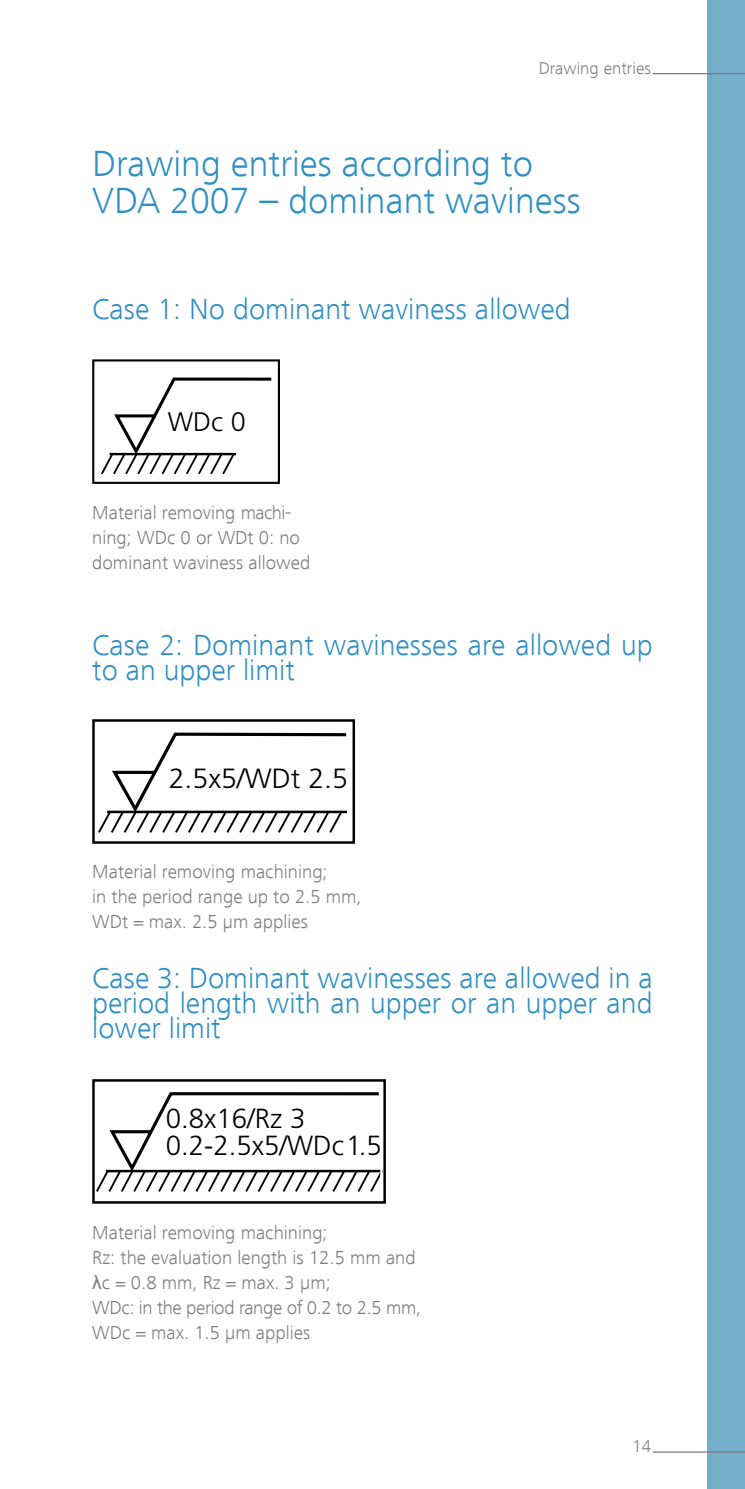
<style>
.page{position:relative;width:745px;height:1489px;background:#fff}
.page>*{position:absolute;margin:0;border:0;box-sizing:border-box;transform-origin:0 0}
.t1{font:300 37.5px/37.5px "Frutiger Next LT";color:#308fc2}
.t2{font:300 30px/25px "Frutiger Next LT";color:#308fc2}
.t3{font:300 27.75px "Frutiger LT";color:#000}
.t4{font:300 27.5px/27.5px "Frutiger LT";color:#000}
.t5{font:300 26.75px "Frutiger LT";color:#000}
.t6{font:300 19.5px/25px "Frutiger Next LT";color:#7b7c7f}
.t7{font:300 17.5px "Frutiger Next LT";color:#7b7c7f}
.s1{font-family:"Arial";font-weight:400}
</style>
<div class="page">
<div style="left:707px;top:0;width:37px;height:1488px;background:#72aec8"></div>
<hr style="left:652px;top:73px;width:92px;height:1px;background:#7b7c7f">
<svg style="left:101px;top:377px;width:171px;height:98px"></svg>
<div style="left:92px;top:359px;width:188px;height:125px;border:2px solid #000"></div>
<svg style="left:98px;top:732px;width:248px;height:101px"></svg>
<svg style="left:96px;top:1092px;width:283px;height:100px"></svg>
<hr style="left:652px;top:1451px;width:92px;height:1px;background:#7b7c7f">
<div style="left:92px;top:719px;width:263px;height:124px;border:2px solid #000"></div>
<div style="left:92px;top:1079px;width:293px;height:124px;border:2px solid #000"></div>
<p class="t7" style="left:538px;top:58px;width:114px">Drawing entries</p>
<h1 class="t1" style="left:92px;top:145px;width:489px">Drawing entries according to<br>VDA 2007 – dominant waviness</h1>
<h2 class="t2" style="left:92px;top:297px;width:479px">Case 1: No dominant waviness allowed</h2>
<h3 class="t5" style="left:168px;top:406px;width:79px">WDc 0</h3>
<p class="t6" style="left:92px;top:499px;width:219px">Material removing machi&shy;ning; WDc 0 or WDt 0: no dominant waviness allowed</p>
<h2 class="t2" style="left:92px;top:632px;width:561px">Case 2: Dominant wavinesses are allowed up to an upper limit</h2>
<h3 class="t3" style="left:168px;top:762px;width:181px">2.5x5/WDt 2.5</h3>
<p class="t6" style="left:92px;top:859px;width:271px">Material removing machining;<br>in the period range up to 2.5 mm,<br>WDt = max. 2.5 µm applies</p>
<h2 class="t2" style="left:92px;top:965px;width:561px;text-align:justify">Case 3: Dominant wavinesses are allowed in a period length with an upper or an upper and lower limit</h2>
<h3 class="t4" style="left:166px;top:1104px;width:217px">0.8x16/Rz 3<br>0.2-2.5x5/WDc1.5</h3>
<p class="t6" style="left:92px;top:1219px;width:330px">Material removing machining;<br>Rz: the evaluation length is 12.5 mm and <span class="s1">λ</span>c = 0.8 mm, Rz = max. 3 µm;<br>WDc: in the period range of 0.2 to 2.5 mm,<br>WDc = max. 1.5 µm applies</p>
<p class="t7" style="left:632px;top:1436px;width:20px">14</p>
</div>
